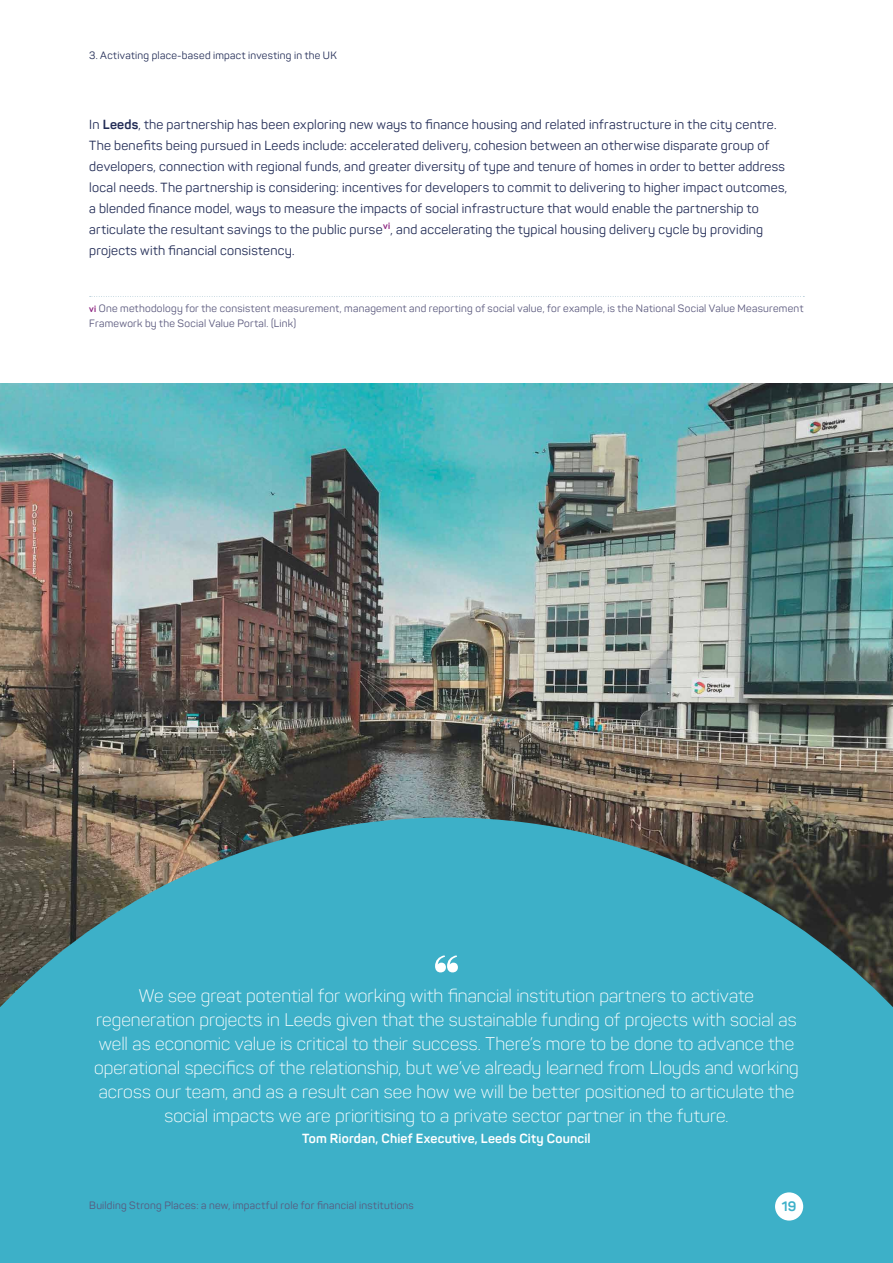
<style>
.page{position:relative;width:893px;height:1263px;background:#fff}
.page>*{position:absolute;margin:0;border:0;box-sizing:border-box;transform-origin:0 0}
.t1{font:900 60px "Eames Century Modern";color:#fff}
.t2{font:300 18px/24px "Panton";letter-spacing:.005em;color:#fff;text-align:center}
.t3{font:700 13.5px "Panton";color:#3db0c8}
.t4{font:13.05px/21px "Panton";letter-spacing:.015em;color:#222c56}
.t5{font:700 13.05px "Panton";letter-spacing:.015em;color:#fff}
.t6{font:10.5px/15px "Panton";letter-spacing:.025em;color:#59577c}
.t7{font:10.5px "Panton";letter-spacing:.03em;color:#222c56}
.s1{font-weight:700}
.s2{font-weight:700;font-size:9px;color:#8a1e7e}
</style>
<div class="page">
<img style="left:0;top:384px;width:893px;height:433px">
<svg style="left:90px;top:296px;width:714px;height:1px"></svg>
<svg style="left:0;top:817px;width:893px;height:446px;background:#40a2b5"></svg>
<div style="left:775px;top:1192px;width:28px;height:28px;background:#fff;border-radius:50%"></div>
<p class="t7" style="left:89px;top:49px;width:249px">3. Activating place-based impact investing in the UK</p>
<p class="t4" style="left:89px;top:114px;width:699px">In <span class="s1">Leeds</span>, the partnership has been exploring new ways to finance housing and related infrastructure in the city centre.<br>The benefits being pursued in Leeds include: accelerated delivery, cohesion between an otherwise disparate group of developers, connection with regional funds, and greater diversity of type and tenure of homes in order to better address local needs. The partnership is considering: incentives for developers to commit to delivering to higher impact outcomes, a blended finance model, ways to measure the impacts of social infrastructure that would enable the partnership to articulate the resultant savings to the public purse<sup>vi</sup>, and accelerating the typical housing delivery cycle by providing projects with financial consistency.</p>
<p class="t6" style="left:89px;top:300px;width:716px"><span class="s2">vi</span> One methodology for the consistent measurement, management and reporting of social value, for example, is the National Social Value Measurement<br>Framework by the Social Value Portal. (Link)</p>
<h1 class="t1" style="left:433px;top:931px;width:29px">“</h1>
<h2 class="t2" style="left:139px;top:984px;width:617px">We see great potential for working with financial institution partners to activate</h2>
<p class="t2" style="left:94px;top:1008px;width:706px">regeneration projects in Leeds given that the sustainable funding of projects with social as well as economic value is critical to their success. There’s more to be done to advance the operational specifics of the relationship, but we’ve already learned from Lloyds and working across our team, and as a result can see how we will be better positioned to articulate the social impacts we are prioritising to a private sector partner in the future.</p>
<p class="t5" style="left:302px;top:1130px;width:290px">Tom Riordan, Chief Executive, Leeds City Council</p>
<p class="t6" style="left:89px;top:1198px;width:326px">Building Strong Places: a new, impactful role for financial institutions</p>
<p class="t3" style="left:782px;top:1197px;width:16px">19</p>
</div>
